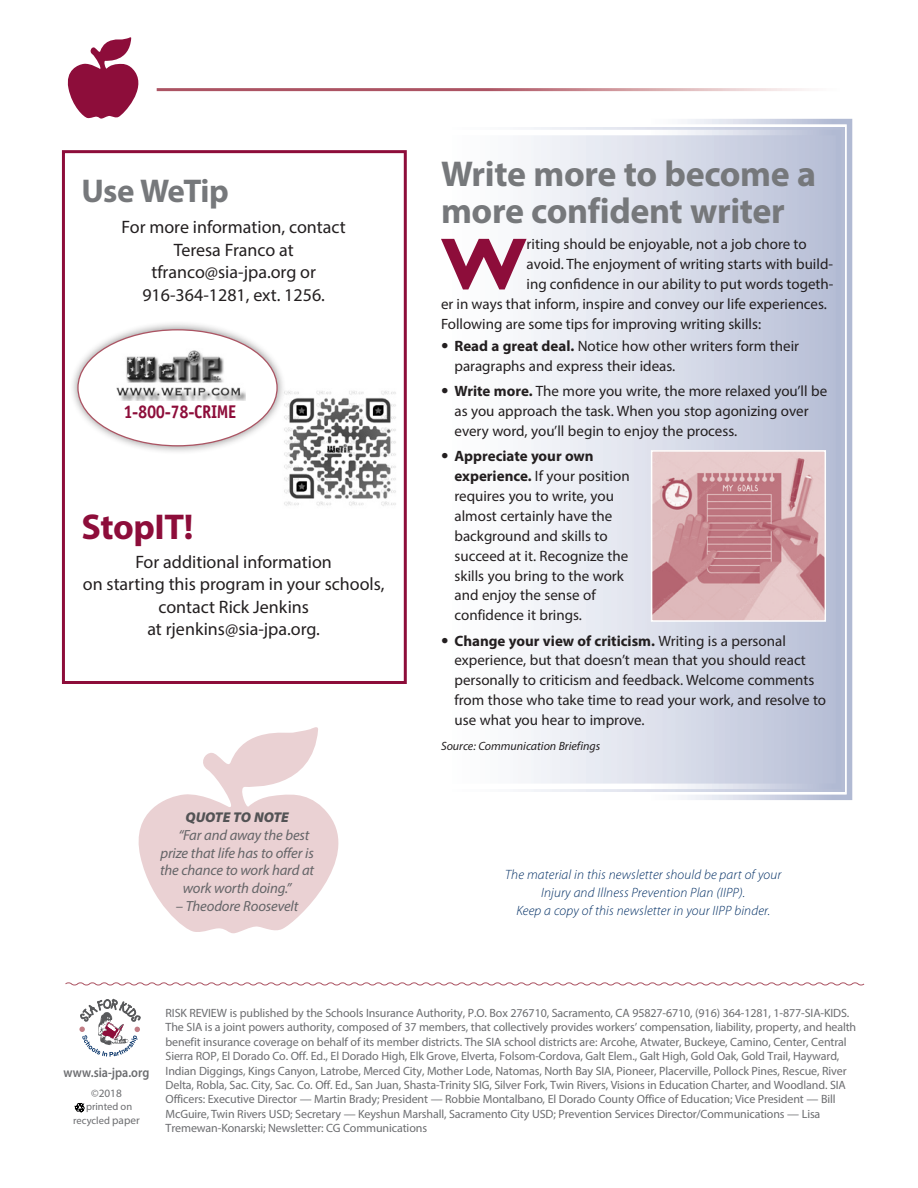
<style>
.page{position:relative;width:918px;height:1188px;background:#fff}
.page>*{position:absolute;margin:0;border:0;box-sizing:border-box;transform-origin:0 0}
.drop{font:700 73.35px "Gill Sans Std";color:#8d0d3a}
.A{font:700 36px/37.5px "Myriad Pro";letter-spacing:-.01em;color:#76787b}
.A-2{font:700 36px "Myriad Pro";letter-spacing:-.01em;color:#8d0d3a}
.A-3{font:700 33px "Myriad Pro";letter-spacing:-.03em;color:#76787b}
.HeadA{font:700 18.45px "Officina Sans Std";letter-spacing:-.02em;color:#8d0d3a;scale:.9 1}
.t1{font:18px/22.5px "Myriad Pro";color:#231f20;text-align:center}
.drop-2{font:15px/19.8px "Myriad Pro";color:#231f20}
.quotation{font:italic 14.7px "Myriad Pro";letter-spacing:-.01em;color:#656568}
.P2{font:italic 900 14.25px "Myriad Pro";color:#535355}
.P2-2{font:italic 300 13.5px/18px "Myriad Pro";letter-spacing:.01em;color:#002e64;text-align:center}
.t2{font:600 13.5px "Myriad Pro";color:#6c6d70;scale:.9 1}
.Paragraph_Style_2{font:12px/14.4px "Myriad Pro";letter-spacing:-.01em;color:#6c6d70}
.source{font:italic 12px "Myriad Pro";color:#231f20}
.t3{font:11.25px "Myriad Pro";color:#6c6d70}
.t4{font:10.5px/13.5px "Myriad Pro";color:#6c6d70;text-align:center}
.s1{font-weight:700}
.s2{font-size:11.25px}
</style>
<div class="page">
<svg style="left:531px;top:118px;width:322px;height:682px;background:#d8dce9"></svg>
<div style="left:447px;top:130px;width:394px;height:659px;border:5px solid #fff"></div>
<svg style="left:75px;top:1103px;width:9px;height:9px"></svg>
<div style="left:74px;top:994px;width:72px;height:66px;border:2px solid #fff;border-radius:50%"></div>
<svg style="left:79px;top:999px;width:62px;height:58px"></svg>
<div style="left:62px;top:150px;width:345px;height:534px;border:3px solid #8d0d3a"></div>
<svg style="left:67px;top:37px;width:72px;height:82px"></svg>
<svg style="left:65px;top:982px;width:800px;height:4px"></svg>
<img style="left:284px;top:391px;width:112px;height:115px">
<div style="left:69px;top:321px;width:217px;height:134px;background:#231f20;opacity:.51"></div>
<div style="left:78px;top:330px;width:199px;height:116px;background:#fff;border-radius:50%"></div>
<img style="left:116px;top:350px;width:129px;height:51px">
<svg style="left:138px;top:727px;width:201px;height:206px;fill:#ead1d3"></svg>
<img style="left:654px;top:453px;width:169px;height:166px">
<div style="left:651px;top:450px;width:175px;height:172px;border:2px solid #fff"></div>
<p class="A-3" style="left:81px;top:169px;width:149px">Use WeTip</p>
<p class="t1" style="left:122px;top:216px;width:226px">For more information, contact<br>Teresa Franco at</p>
<p class="t1" style="left:151px;top:261px;width:166px">tfranco@sia-jpa.org or</p>
<p class="t1" style="left:142px;top:283px;width:184px">916-364-1281, ext. 1256.</p>
<p class="HeadA" style="left:123px;top:400px;width:127px">1-800-78-CRIME</p>
<p class="A-2" style="left:81px;top:504px;width:114px">StopIT!</p>
<p class="t1" style="left:83px;top:550px;width:303px">For additional information<br>on starting this program in your schools, contact Rick Jenkins<br>at rjenkins@sia-jpa.org.</p>
<p class="P2" style="left:185px;top:808px;width:105px">QUOTE TO NOTE</p>
<p class="quotation" style="left:178px;top:826px;width:133px">“Far and away the best</p>
<p class="quotation" style="left:160px;top:844px;width:155px">prize that life has to offer is</p>
<p class="quotation" style="left:160px;top:861px;width:156px">the chance to work hard at</p>
<p class="quotation" style="left:183px;top:879px;width:110px">work worth doing.”</p>
<p class="quotation" style="left:176px;top:897px;width:124px">– Theodore Roosevelt</p>
<p class="A" style="left:441px;top:154px;width:377px">Write more to become a more confident writer</p>
<p class="drop" style="left:441px;top:221px;width:87px">W</p>
<p class="drop-2" style="left:527px;top:234px;width:282px">riting should be enjoyable, not a job chore to</p>
<p class="drop-2" style="left:527px;top:254px;width:308px">avoid. The enjoyment of writing starts with build-</p>
<p class="drop-2" style="left:527px;top:274px;width:308px">ing confidence in our ability to put words togeth-</p>
<p class="drop-2" style="left:441px;top:294px;width:388px">er in ways that inform, inspire and convey our life experiences.</p>
<p class="drop-2" style="left:441px;top:313px;width:322px">Following are some tips for improving writing skills:</p>
<p class="drop-2" style="left:454px;top:336px;width:346px;text-indent:-14px">• <span class="s1">Read a great deal.</span> Notice how other writers form their paragraphs and express their ideas.</p>
<p class="drop-2" style="left:454px;top:381px;width:374px;text-indent:-14px">• <span class="s1">Write more.</span> The more you write, the more relaxed you’ll be as you approach the task. When you stop agonizing over every word, you’ll begin to enjoy the process.</p>
<p class="drop-2" style="left:454px;top:446px;width:177px;text-indent:-14px">• <span class="s1">Appreciate your own experience.</span> If your position requires you to write, you almost certainly have the background and skills to succeed at it. Recognize the skills you bring to the work and enjoy the sense of confidence it brings.</p>
<p class="drop-2" style="left:454px;top:630px;width:373px;text-indent:-14px">• <span class="s1">Change your view of criticism.</span> Writing is a personal experience, but that doesn’t mean that you should react personally to criticism and feedback. Welcome comments from those who take time to read your work, and resolve to use what you hear to improve.</p>
<p class="source" style="left:441px;top:738px;width:161px">Source: Communication Briefings</p>
<p class="P2-2" style="left:505px;top:865px;width:278px">The material in this newsletter should be part of your<br>Injury and Illness Prevention Plan (IIPP).<br>Keep a copy of this newsletter in your IIPP binder.</p>
<p class="t2" style="left:64px;top:1064px;width:97px">www.sia-jpa.org</p>
<p class="t3" style="left:91px;top:1086px;width:32px">©2018</p>
<p class="t4" style="left:73px;top:1100px;width:68px">printed on recycled <span class="s2">paper</span></p>
<p class="Paragraph_Style_2" style="left:166px;top:1006px;width:692px">RISK REVIEW is published by the Schools Insurance Authority, P.O. Box 276710, Sacramento, CA 95827-6710, (916) 364-1281, 1-877-SIA-KIDS.<br>The SIA is a joint powers authority, composed of 37 members, that collectively provides workers’ compensation, liability, property, and health benefit insurance coverage on behalf of its member districts. The SIA school districts are: Arcohe, Atwater, Buckeye, Camino, Center, Central Sierra ROP, El Dorado Co. Off. Ed., El Dorado High, Elk Grove, Elverta, Folsom-Cordova, Galt Elem., Galt High, Gold Oak, Gold Trail, Hayward, Indian Diggings, Kings Canyon, Latrobe, Merced City, Mother Lode, Natomas, North Bay SIA, Pioneer, Placerville, Pollock Pines, Rescue, River Delta, Robla, Sac. City, Sac. Co. Off. Ed., San Juan, Shasta-Trinity SIG, Silver Fork, Twin Rivers, Visions in Education Charter, and Woodland. SIA Officers: Executive Director — Martin Brady; President — Robbie Montalbano, El Dorado County Office of Education; Vice President — Bill McGuire, Twin Rivers USD; Secretary — Keyshun Marshall, Sacramento City USD; Prevention Services Director/Communications — Lisa Tremewan-Konarski; Newsletter: CG Communications</p>
</div>
